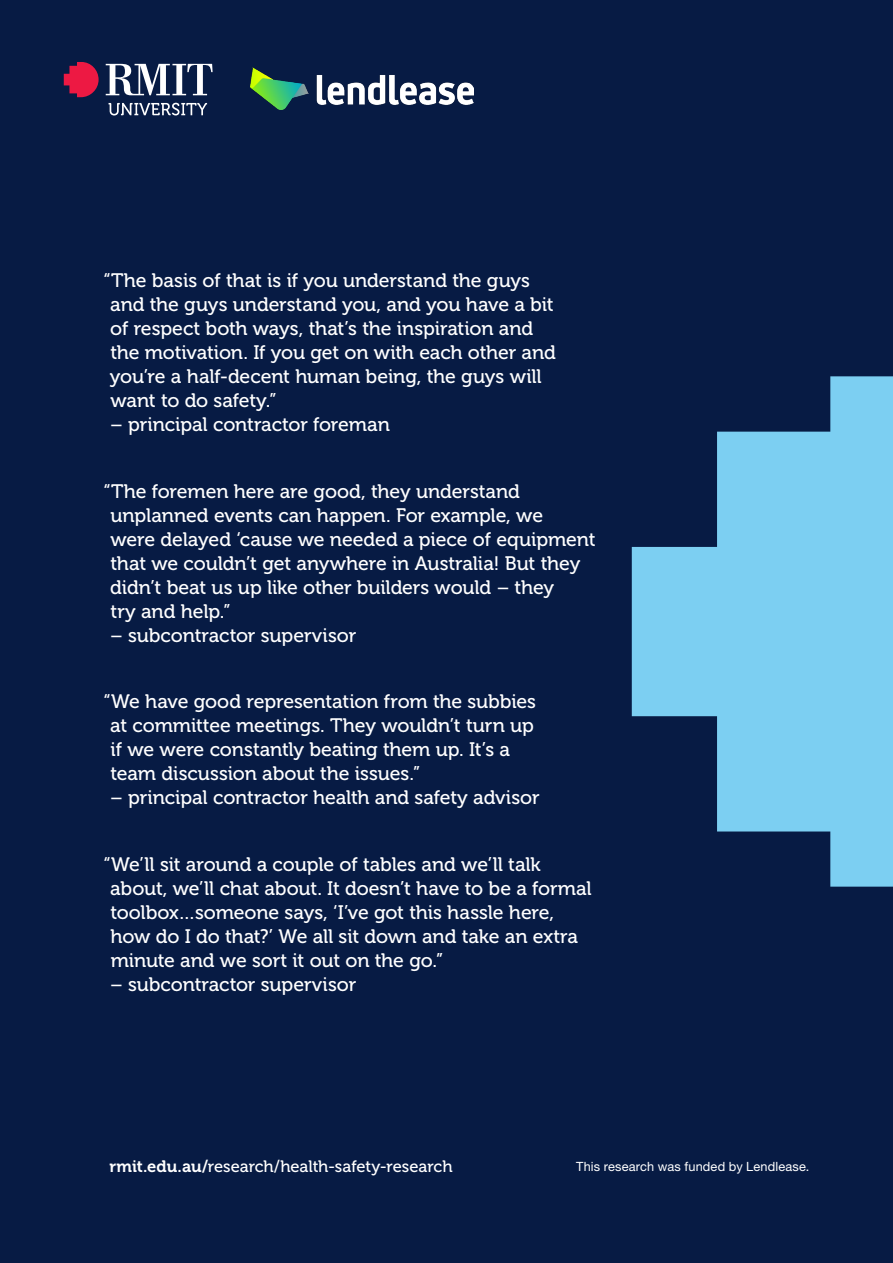
<style>
.page{position:relative;width:893px;height:1263px;background:#071b44}
.page>*{position:absolute;margin:0;border:0;box-sizing:border-box;transform-origin:0 0}
.Statistics{font:19.5px/24px "Museo 500";letter-spacing:-.005em;color:#fff}
.Intro_-_Rev{font:16.5px "Museo 500";letter-spacing:-.005em;color:#fff}
.Body_Copy_-_Rev{font:12.75px "Helvetica Neue LT Pro";letter-spacing:.01em;color:#fff}
.s1{font-family:"Museo 700"}
</style>
<div class="page">
<svg style="left:632px;top:376px;width:261px;height:511px;fill:#7ccff2"></svg>
<svg style="left:64px;top:62px;width:35px;height:35px"></svg>
<svg style="left:106px;top:64px;width:107px;height:31px"></svg>
<svg style="left:109px;top:103px;width:98px;height:12px"></svg>
<img style="left:250px;top:68px;width:223px;height:42px">
<p class="Statistics" style="left:110px;top:269px;width:448px;text-indent:-6px">“The basis of that is if you understand the guys and the guys understand you, and you have a bit of respect both ways, that’s the inspiration and the motivation. If you get on with each other and you’re a half-decent human being, the guys will want to do safety.”</p>
<p class="Statistics" style="left:110px;top:413px;width:281px">– principal contractor foreman</p>
<p class="Statistics" style="left:110px;top:479px;width:487px;text-indent:-7px">“The foremen here are good, they understand unplanned events can happen. For example, we<br>were delayed ‘cause we needed a piece of equipment that we couldn’t get anywhere in Australia! But they didn’t beat us up like other builders would – they<br>try and help.”</p>
<p class="Statistics" style="left:110px;top:623px;width:248px">– subcontractor supervisor</p>
<p class="Statistics" style="left:110px;top:690px;width:427px;text-indent:-7px">“We have good representation from the subbies at committee meetings. They wouldn’t turn up if we were constantly beating them up. It’s a team discussion about the issues.”</p>
<p class="Statistics" style="left:110px;top:786px;width:431px">– principal contractor health and safety advisor</p>
<p class="Statistics" style="left:110px;top:852px;width:483px;text-indent:-7px">“We’ll sit around a couple of tables and we’ll talk about, we’ll chat about. It doesn’t have to be a formal toolbox…someone says, ‘I’ve got this hassle here, how do I do that?’ We all sit down and take an extra minute and we sort it out on the go.”</p>
<p class="Statistics" style="left:110px;top:972px;width:248px">– subcontractor supervisor</p>
<p class="Intro_-_Rev" style="left:110px;top:1157px;width:344px"><span class="s1">rmit.edu.au/</span>research/health-safety-research</p>
<p class="Body_Copy_-_Rev" style="left:576px;top:1158px;width:235px">This research was funded by Lendlease.</p>
</div>
